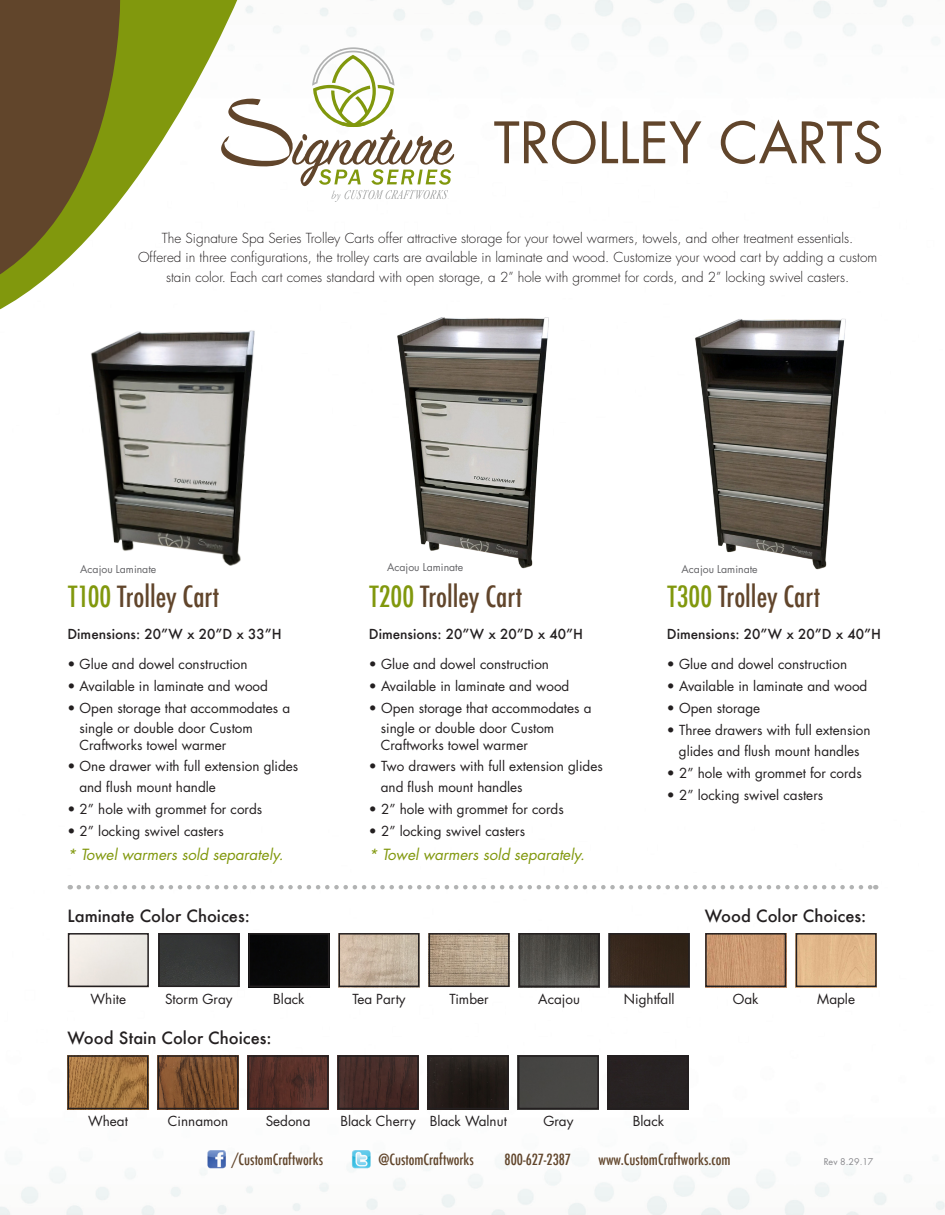
<style>
.page{position:relative;width:945px;height:1215px;background:#fff}
.page>*{position:absolute;margin:0;border:0;box-sizing:border-box;transform-origin:0 0}
.t1{font:55.5px "Futura";color:#61452b}
.Product_Name_Self_Ca{font:500 condensed 28.5px "Futura";color:#61452b}
.Text{font:500 16.5px "Futura";color:#231f20}
.t2{font:500 condensed 15px "Futura";color:#61452b}
.Text-2{font:italic 15px "Futura";color:#81980d}
.Text-3{font:13.5px/16.5px "Futura";color:#231f20}
.Table_Specs_Text{font:300 13.5px "Futura";color:#231f20}
.Text-4{font:500 13.5px "Futura";color:#231f20}
.Text-5{font:10.5px "Futura";color:#636366}
.t3{font:9px "Futura";color:#8a8a8e}
.s1{color:#81980d}
</style>
<div class="page">
<img style="left:0;top:0;width:945px;height:1215px">
<svg style="left:0;top:0;width:244px;height:319px"></svg>
<svg style="left:0;top:0;width:127px;height:285px;background:#796c39"></svg>
<img style="left:352px;top:1150px;width:19px;height:18px">
<img style="left:207px;top:1150px;width:19px;height:18px">
<svg style="left:79px;top:885px;width:797px;height:4px"></svg>
<div style="left:161px;top:936px;width:75px;height:48px;background:#363838"></div>
<div style="left:158px;top:933px;width:81px;height:54px;border:2px solid #231f20"></div>
<img style="left:71px;top:1058px;width:74px;height:48px">
<div style="left:68px;top:1055px;width:80px;height:54px;border:2px solid #231f20"></div>
<div style="left:799px;top:936px;width:75px;height:48px;background:#e3b98b"></div>
<div style="left:796px;top:933px;width:81px;height:54px;border:2px solid #231f20"></div>
<img style="left:432px;top:936px;width:75px;height:48px">
<div style="left:429px;top:933px;width:81px;height:54px;border:2px solid #231f20"></div>
<img style="left:341px;top:1058px;width:75px;height:48px">
<div style="left:338px;top:1055px;width:81px;height:54px;border:2px solid #231f20"></div>
<div style="left:251px;top:936px;width:75px;height:48px;background:#080809"></div>
<div style="left:248px;top:933px;width:81px;height:54px;border:2px solid #231f20"></div>
<img style="left:161px;top:1058px;width:75px;height:48px">
<div style="left:158px;top:1055px;width:81px;height:54px;border:2px solid #231f20"></div>
<img style="left:522px;top:936px;width:75px;height:48px">
<div style="left:519px;top:933px;width:81px;height:54px;border:2px solid #231f20"></div>
<img style="left:431px;top:1058px;width:75px;height:48px">
<div style="left:428px;top:1055px;width:81px;height:54px;border:2px solid #231f20"></div>
<img style="left:342px;top:936px;width:75px;height:48px">
<div style="left:339px;top:933px;width:81px;height:54px;border:2px solid #231f20"></div>
<img style="left:251px;top:1058px;width:75px;height:48px">
<div style="left:248px;top:1055px;width:81px;height:54px;border:2px solid #231f20"></div>
<div style="left:612px;top:936px;width:75px;height:48px;background:#35251a"></div>
<div style="left:609px;top:933px;width:81px;height:54px;border:2px solid #231f20"></div>
<div style="left:521px;top:1058px;width:75px;height:48px;background:#484744"></div>
<div style="left:518px;top:1055px;width:81px;height:54px;border:2px solid #231f20"></div>
<div style="left:611px;top:1058px;width:75px;height:48px;background:#272222"></div>
<div style="left:608px;top:1055px;width:81px;height:54px;border:2px solid #231f20"></div>
<img style="left:71px;top:936px;width:75px;height:48px">
<div style="left:68px;top:933px;width:81px;height:54px;border:2px solid #231f20"></div>
<img style="left:708px;top:936px;width:75px;height:48px">
<div style="left:705px;top:933px;width:81px;height:54px;border:2px solid #231f20"></div>
<svg style="left:221px;top:46px;width:233px;height:156px"></svg>
<img style="left:80px;top:325px;width:196px;height:248px">
<img style="left:387px;top:307px;width:178px;height:266px">
<img style="left:682px;top:311px;width:182px;height:262px">
<p class="t1" style="left:494px;top:105px;width:391px">TROLLEY CARTS</p>
<p class="Table_Specs_Text" style="left:162px;top:229px;width:693px">The Signature Spa Series Trolley Carts offer attractive storage for your towel warmers, towels, and other treatment essentials.</p>
<p class="Table_Specs_Text" style="left:138px;top:249px;width:741px">Offered in three configurations, the trolley carts are available in laminate and wood. Customize your wood cart by adding a custom</p>
<p class="Table_Specs_Text" style="left:166px;top:268px;width:685px">stain color. Each cart comes standard with open storage, a 2” hole with grommet for cords, and 2” locking swivel casters.</p>
<p class="Text-5" style="left:80px;top:562px;width:78px">Acajou Laminate</p>
<p class="Text-5" style="left:387px;top:560px;width:78px">Acajou Laminate</p>
<p class="Text-5" style="left:682px;top:562px;width:78px">Acajou Laminate</p>
<p class="Product_Name_Self_Ca" style="left:68px;top:578px;width:153px"><span class="s1">T100</span> Trolley Cart</p>
<p class="Product_Name_Self_Ca" style="left:369px;top:578px;width:154px"><span class="s1">T200</span> Trolley Cart</p>
<p class="Product_Name_Self_Ca" style="left:668px;top:578px;width:154px"><span class="s1">T300</span> Trolley Cart</p>
<p class="Text-4" style="left:68px;top:624px;width:216px">Dimensions: 20”W x 20”D x 33”H</p>
<p class="Text-4" style="left:369px;top:624px;width:216px">Dimensions: 20”W x 20”D x 40”H</p>
<p class="Text-4" style="left:667px;top:624px;width:216px">Dimensions: 20”W x 20”D x 40”H</p>
<p class="Text-3" style="left:68px;top:655px;width:182px">• Glue and dowel construction</p>
<p class="Text-3" style="left:68px;top:677px;width:202px">• Available in laminate and wood</p>
<p class="Text-3" style="left:68px;top:699px;width:224px">• Open storage that accommodates a</p>
<p class="Text-3" style="left:79px;top:720px;width:175px">single or double door Custom<br>Craftworks towel warmer</p>
<p class="Text-3" style="left:68px;top:758px;width:232px">• One drawer with full extension glides</p>
<p class="Text-3" style="left:79px;top:778px;width:138px">and flush mount handle</p>
<p class="Text-3" style="left:68px;top:800px;width:196px">• 2” hole with grommet for cords</p>
<p class="Text-3" style="left:68px;top:822px;width:158px">• 2” locking swivel casters</p>
<p class="Text-3" style="left:369px;top:655px;width:182px">• Glue and dowel construction</p>
<p class="Text-3" style="left:369px;top:677px;width:202px">• Available in laminate and wood</p>
<p class="Text-3" style="left:369px;top:699px;width:224px">• Open storage that accommodates a</p>
<p class="Text-3" style="left:381px;top:720px;width:175px">single or double door Custom<br>Craftworks towel warmer</p>
<p class="Text-3" style="left:369px;top:758px;width:235px">• Two drawers with full extension glides</p>
<p class="Text-3" style="left:381px;top:778px;width:143px">and flush mount handles</p>
<p class="Text-3" style="left:369px;top:800px;width:196px">• 2” hole with grommet for cords</p>
<p class="Text-3" style="left:369px;top:822px;width:158px">• 2” locking swivel casters</p>
<p class="Text-2" style="left:68px;top:844px;width:217px">* Towel warmers sold separately.</p>
<p class="Text-2" style="left:369px;top:844px;width:217px">* Towel warmers sold separately.</p>
<p class="Text" style="left:68px;top:905px;width:184px">Laminate Color Choices:</p>
<p class="Text-3" style="left:667px;top:655px;width:182px">• Glue and dowel construction</p>
<p class="Text-3" style="left:667px;top:677px;width:202px">• Available in laminate and wood</p>
<p class="Text-3" style="left:667px;top:699px;width:95px">• Open storage</p>
<p class="Text-3" style="left:667px;top:721px;width:205px">• Three drawers with full extension</p>
<p class="Text-3" style="left:679px;top:743px;width:182px">glides and flush mount handles</p>
<p class="Text-3" style="left:667px;top:765px;width:196px">• 2” hole with grommet for cords</p>
<p class="Text-3" style="left:667px;top:787px;width:158px">• 2” locking swivel casters</p>
<p class="Text" style="left:705px;top:905px;width:163px">Wood Color Choices:</p>
<p class="Text-3" style="left:624px;top:990px;width:52px">Nightfall</p>
<p class="Text-3" style="left:91px;top:990px;width:37px">White</p>
<p class="Text-3" style="left:165px;top:990px;width:69px">Storm Gray</p>
<p class="Text-3" style="left:733px;top:990px;width:27px">Oak</p>
<p class="Text-3" style="left:273px;top:990px;width:33px">Black</p>
<p class="Text-3" style="left:450px;top:990px;width:41px">Timber</p>
<p class="Text-3" style="left:817px;top:990px;width:39px">Maple</p>
<p class="Text-3" style="left:538px;top:990px;width:43px">Acajou</p>
<p class="Text-3" style="left:352px;top:990px;width:55px">Tea Party</p>
<p class="Text" style="left:68px;top:1027px;width:206px">Wood Stain Color Choices:</p>
<p class="Text-3" style="left:88px;top:1113px;width:41px">Wheat</p>
<p class="Text-3" style="left:168px;top:1113px;width:62px">Cinnamon</p>
<p class="Text-3" style="left:266px;top:1113px;width:46px">Sedona</p>
<p class="Text-3" style="left:340px;top:1113px;width:77px">Black Cherry</p>
<p class="Text-3" style="left:430px;top:1113px;width:79px">Black Walnut</p>
<p class="Text-3" style="left:543px;top:1113px;width:32px">Gray</p>
<p class="Text-3" style="left:633px;top:1113px;width:33px">Black</p>
<p class="t2" style="left:232px;top:1150px;width:93px">/CustomCraftworks</p>
<p class="t2" style="left:378px;top:1150px;width:97px">@CustomCraftworks</p>
<p class="t2" style="left:505px;top:1150px;width:68px">800-627-2387</p>
<p class="t2" style="left:599px;top:1150px;width:133px">www.CustomCraftworks.com</p>
<p class="t3" style="left:824px;top:1156px;width:51px">Rev 8.29.17</p>
</div>
